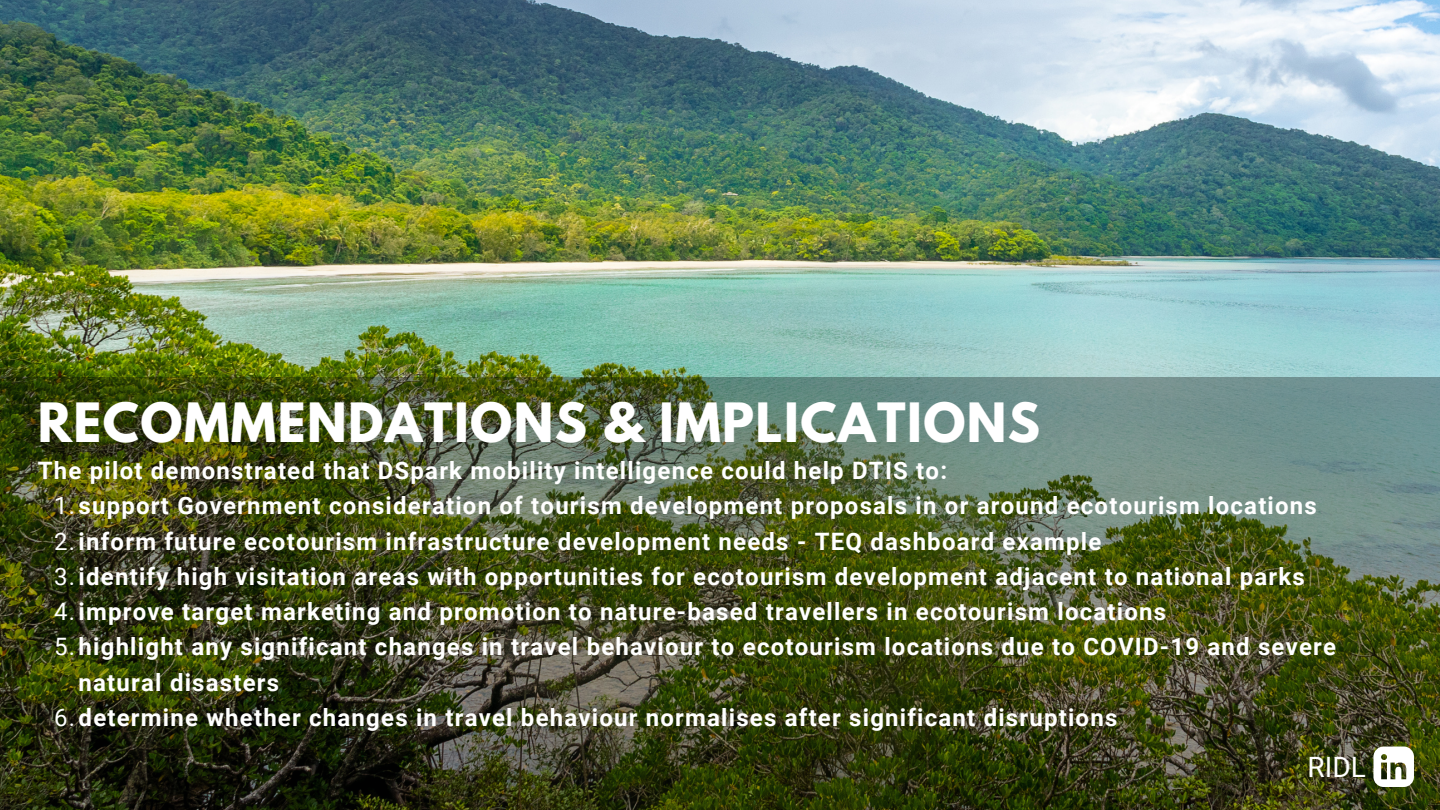
<style>
.page{position:relative;width:1440px;height:810px;background:#fff}
.page>*{position:absolute;margin:0;border:0;box-sizing:border-box;transform-origin:0 0}
.t1{font:700 48px "League Spartan";letter-spacing:.03em;color:#fff}
.t2{font:28px "Roboto";color:#fff}
.t3{font:700 24px "Roboto";letter-spacing:.05em;color:#fff}
.s1{font-weight:400}
</style>
<div class="page">
<img style="left:0;top:0;width:1440px;height:378px">
<img style="left:0;top:378px;width:1440px;height:432px">
<svg style="left:1373px;top:747px;width:41px;height:40px"></svg>
<h1 class="t1" style="left:38px;top:399px;width:1004px">RECOMMENDATIONS &amp; IMPLICATIONS</h1>
<p class="t3" style="left:38px;top:457px;width:911px">The pilot demonstrated that DSpark mobility intelligence could help DTIS to:</p>
<p class="t3" style="left:54px;top:492px;width:1264px"><span class="s1">1.</span>support Government consideration of tourism development proposals in or around ecotourism locations</p>
<p class="t3" style="left:54px;top:527px;width:1049px"><span class="s1">2.</span>inform future ecotourism infrastructure development needs - TEQ dashboard example</p>
<p class="t3" style="left:54px;top:563px;width:1252px"><span class="s1">3.</span>identify high visitation areas with opportunities for ecotourism development adjacent to national parks</p>
<p class="t3" style="left:54px;top:598px;width:1114px"><span class="s1">4.</span>improve target marketing and promotion to nature-based travellers in ecotourism locations</p>
<p class="t3" style="left:54px;top:633px;width:1284px"><span class="s1">5.</span>highlight any significant changes in travel behaviour to ecotourism locations due to COVID-19 and severe</p>
<p class="t3" style="left:79px;top:668px;width:202px">natural disasters</p>
<p class="t3" style="left:54px;top:704px;width:1065px"><span class="s1">6.</span>determine whether changes in travel behaviour normalises after significant disruptions</p>
<p class="t2" style="left:1308px;top:751px;width:60px">RIDL</p>
</div>
